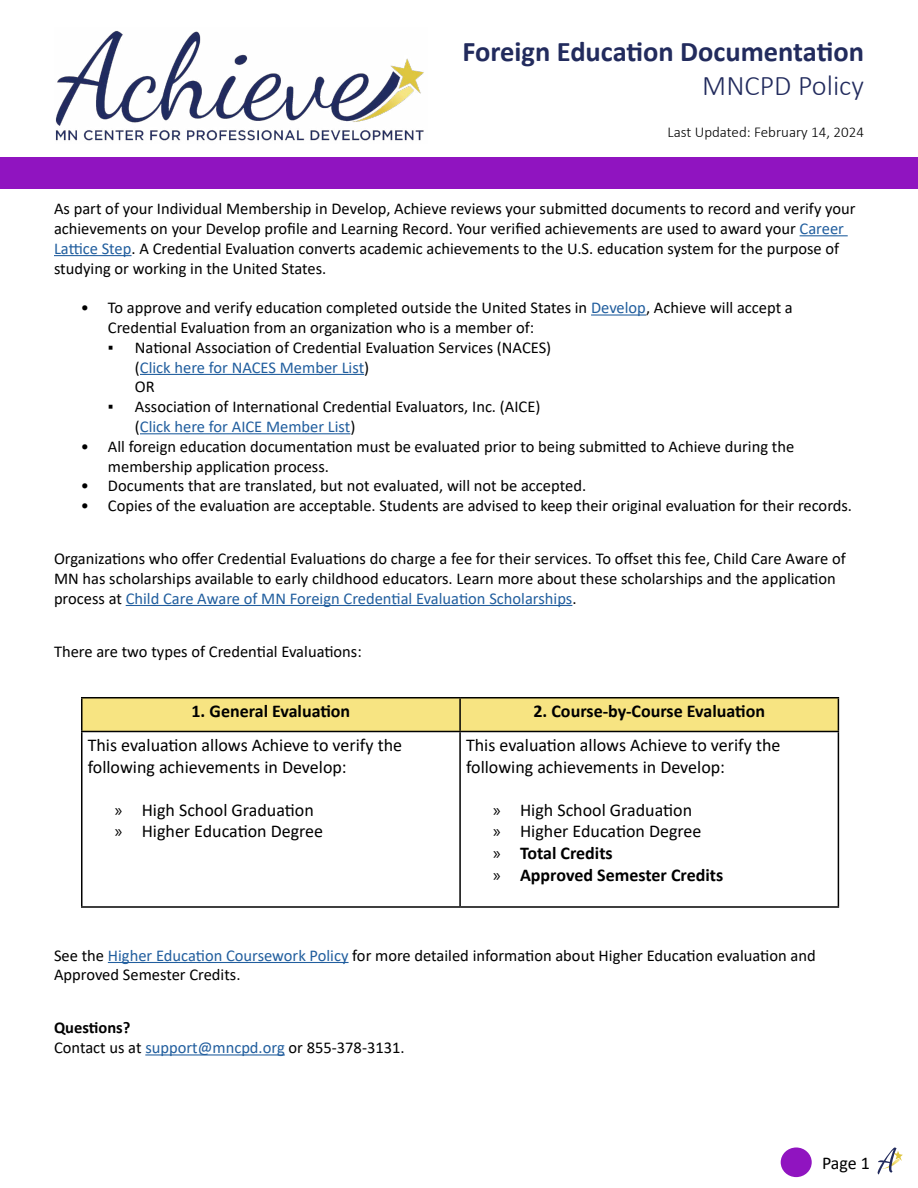
<style>
.page{position:relative;width:918px;height:1188px;background:#fff}
.page>*{position:absolute;margin:0;border:0;box-sizing:border-box;transform-origin:0 0}
.t1{font:700 28.5px "Calibri";color:#222b5d}
.t2{font:300 28.5px "Calibri";color:#222b5d}
.t3{font:18px/21.6px "Calibri";color:#000}
.t4{font:700 18px "Calibri";color:#000}
.t5{font:16.5px/19.8px "Calibri";color:#000}
.t6{font:300 15px "Calibri";color:#000}
.s1{color:#215e9e}
.s2{font-family:"Myriad Pro"}
.s3{font-weight:700}
</style>
<div class="page">
<svg style="left:878px;top:1148px;width:25px;height:26px"></svg>
<div style="left:781px;top:1147px;width:31px;height:30px;background:#9014c0;border-radius:50%"></div>
<hr style="left:800px;top:235px;width:48px;height:1px;background:#215e9e">
<hr style="left:54px;top:255px;width:78px;height:1px;background:#215e9e">
<hr style="left:591px;top:314px;width:55px;height:2px;background:#215e9e">
<hr style="left:140px;top:374px;width:224px;height:1px;background:#215e9e">
<hr style="left:140px;top:433px;width:210px;height:1px;background:#215e9e">
<img style="left:55px;top:31px;width:369px;height:110px">
<div style="left:0;top:157px;width:918px;height:31px;background:#9014c0"></div>
<hr style="left:126px;top:605px;width:446px;height:1px;background:#215e9e">
<div style="left:82px;top:698px;width:756px;height:33px;background:#f7e482"></div>
<hr style="left:81px;top:697px;width:379px;height:1px;background:#000">
<hr style="left:81px;top:698px;width:1px;height:33px;background:#000">
<hr style="left:460px;top:697px;width:379px;height:1px;background:#000">
<hr style="left:459px;top:698px;width:2px;height:33px;background:#000">
<hr style="left:838px;top:698px;width:1px;height:33px;background:#000">
<hr style="left:81px;top:731px;width:379px;height:1px;background:#000">
<hr style="left:81px;top:732px;width:1px;height:174px;background:#000">
<hr style="left:460px;top:731px;width:379px;height:1px;background:#000">
<hr style="left:459px;top:732px;width:2px;height:174px;background:#000">
<hr style="left:838px;top:732px;width:1px;height:174px;background:#000">
<hr style="left:81px;top:906px;width:379px;height:2px;background:#000">
<hr style="left:460px;top:906px;width:379px;height:2px;background:#000">
<hr style="left:108px;top:962px;width:241px;height:1px;background:#215e9e">
<hr style="left:145px;top:1054px;width:140px;height:2px;background:#215e9e">
<h1 class="t1" style="left:462px;top:31px;width:403px">Foreign Education Documentation</h1>
<h1 class="t2" style="left:702px;top:68px;width:163px">MNCPD Policy</h1>
<p class="t6" style="left:668px;top:123px;width:198px">Last Updated: February 14, 2024</p>
<p class="t5" style="left:54px;top:198px;width:803px">As part of your Individual Membership in Develop, Achieve reviews your submitted documents to record and verify your achievements on your Develop profile and Learning Record. Your verified achievements are used to award your <span class="s1">Career Lattice Step</span>. A Credential Evaluation converts academic achievements to the U.S. education system for the purpose of studying or working in the United States.</p>
<p class="t5" style="left:108px;top:297px;width:686px;text-indent:-27px">• To approve and verify education completed outside the United States in <span class="s1">Develop</span>, Achieve will accept a<br>Credential Evaluation from an organization who is a member of:</p>
<p class="t5" style="left:135px;top:337px;width:418px;text-indent:-27px">▪ National Association of Credential Evaluation Services (NACES) (<span class="s1">Click here for NACES Member List</span>)<br>OR</p>
<p class="t5" style="left:135px;top:396px;width:407px;text-indent:-27px">▪ Association of International Credential Evaluators, Inc. (AICE) (<span class="s1">Click here for AICE Member List</span>)</p>
<p class="t5" style="left:108px;top:436px;width:688px;text-indent:-27px">• All foreign education documentation must be evaluated prior to being submitted to Achieve during the membership application process.</p>
<p class="t5" style="left:81px;top:476px;width:507px">• Documents that are translated, but not evaluated, will not be accepted.</p>
<p class="t5" style="left:81px;top:495px;width:773px">• Copies of the evaluation are acceptable. Students are advised to keep their original evaluation for their records.</p>
<p class="t5" style="left:54px;top:548px;width:793px">Organizations who offer Credential Evaluations do charge a fee for their services. To offset this fee, Child Care Aware of<br>MN has scholarships available to early childhood educators. Learn more about these scholarships and the application process at <span class="s1">Child Care Aware of MN Foreign Credential Evaluation Scholarships</span>.</p>
<p class="t5" style="left:54px;top:641px;width:309px">There are two types of Credential Evaluations:</p>
<p class="t4" style="left:192px;top:699px;width:160px">1. General Evaluation</p>
<p class="t4" style="left:533px;top:699px;width:233px">2. Course-by-Course Evaluation</p>
<p class="t3" style="left:88px;top:734px;width:316px">This evaluation allows Achieve to verify the following achievements in Develop:</p>
<p class="t3" style="left:115px;top:799px;width:210px"><span class="s2">»</span> High School Graduation <span class="s2">»</span> Higher Education Degree</p>
<p class="t3" style="left:466px;top:734px;width:316px">This evaluation allows Achieve to verify the following achievements in Develop:</p>
<p class="t3" style="left:493px;top:799px;width:232px"><span class="s2">»</span> High School Graduation<br><span class="s2">»</span> Higher Education Degree<br><span class="s2">»</span> <span class="s3">Total Credits<br></span><span class="s2">»</span> <span class="s3">Approved Semester Credits</span></p>
<p class="t5" style="left:54px;top:945px;width:763px">See the <span class="s1">Higher Education Coursework Policy</span> for more detailed information about Higher Education evaluation and<br>Approved Semester Credits.</p>
<p class="t5" style="left:54px;top:1018px;width:352px"><span class="s3">Questions?<br></span>Contact us at <span class="s1">support@mncpd.org</span> or 855-378-3131.</p>
<p class="t3" style="left:822px;top:1152px;width:50px">Page 1</p>
</div>
